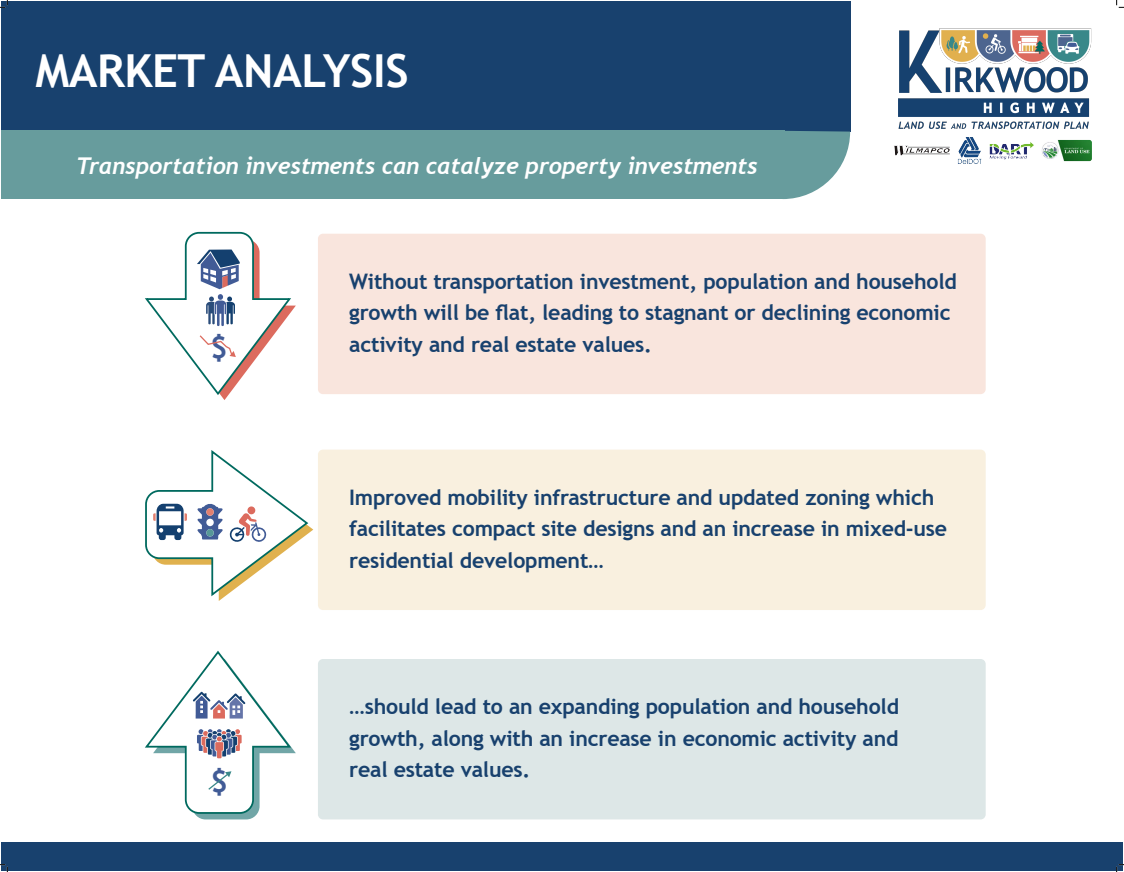
<style>
.page{position:relative;width:1124px;height:872px;background:#fff}
.page>*{position:absolute;margin:0;border:0;box-sizing:border-box;transform-origin:0 0}
.t1{font:700 45.5px "Trebuchet MS";letter-spacing:-.01em;color:#fff}
.t2{font:700 29.64px "Trebuchet MS";color:#415b96}
.t3{font:italic 700 23.1px "Trebuchet";letter-spacing:-.01em;color:#fff}
.t4{font:700 21.35px/31.5px "Trebuchet MS";letter-spacing:-.01em;color:#18416e}
</style>
<div class="page">
<div style="left:1px;top:1px;width:849px;height:130px;background:#18416e"></div>
<img style="left:898px;top:28px;width:193px;height:101px">
<img style="left:894px;top:137px;width:197px;height:27px">
<div style="left:1px;top:842px;width:1121px;height:28px;background:#18416e"></div>
<div style="left:1px;top:131px;width:783px;height:68px;background:#679c9d"></div>
<svg style="left:784px;top:131px;width:66px;height:68px"></svg>
<div style="left:318px;top:234px;width:667px;height:160px;background:#f9e5dd;border-radius:5px"></div>
<div style="left:318px;top:449px;width:667px;height:161px;background:#f9f0df;border-radius:5px"></div>
<div style="left:318px;top:659px;width:667px;height:160px;background:#dde7e7;border-radius:5px"></div>
<svg style="left:145px;top:231px;width:151px;height:169px"></svg>
<svg style="left:145px;top:450px;width:168px;height:151px"></svg>
<svg style="left:145px;top:650px;width:151px;height:169px"></svg>
<svg style="left:0;top:0;width:8px;height:8px"></svg>
<svg style="left:0;top:864px;width:8px;height:8px"></svg>
<svg style="left:1116px;top:0;width:8px;height:8px"></svg>
<svg style="left:1116px;top:864px;width:8px;height:8px"></svg>
<p class="t1" style="left:35px;top:42px;width:375px">MARKET ANALYSIS</p>
<p class="t3" style="left:76px;top:151px;width:683px">Transportation investments can catalyze property investments</p>
<p class="t2" style="left:210px;top:329px;width:19px">$</p>
<p class="t2" style="left:211px;top:762px;width:19px">$</p>
<p class="t4" style="left:349px;top:265px;width:609px">Without transportation investment, population and household growth will be flat, leading to stagnant or declining economic activity and real estate values.</p>
<p class="t4" style="left:349px;top:481px;width:599px">Improved mobility infrastructure and updated zoning which facilitates compact site designs and an increase in mixed-use residential development…</p>
<p class="t4" style="left:349px;top:690px;width:551px;text-align:justify">…should lead to an expanding population and household growth, along with an increase in economic activity and real estate values.</p>
</div>
